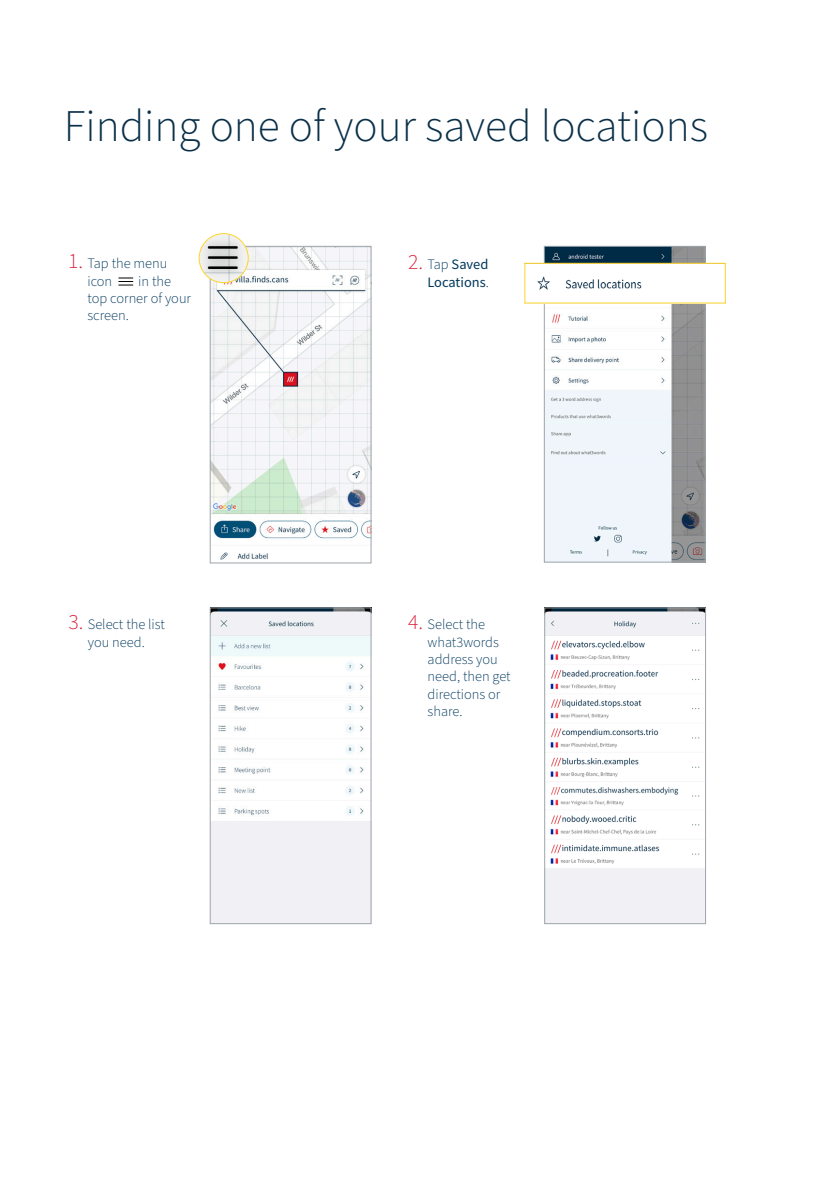
<style>
.page{position:relative;width:840px;height:1191px;background:#fff}
.page>*{position:absolute;margin:0;border:0;box-sizing:border-box;transform-origin:0 0}
.t1{font:300 45.2px "Source Sans Pro";color:#0a3049}
.t2{font:300 14.4px/17.2px "Source Sans Pro";color:#00385c}
.t3{font:14.4px/17.2px "Source Sans Pro";color:#00385c;text-align:right}
.s1{font-size:21.6px;color:#da1f3d}
.s2{font-weight:300;font-size:21.6px;color:#da1f3d}
.s3{font-weight:300}
</style>
<div class="page">
<img style="left:546px;top:248px;width:157px;height:312px">
<div style="left:544px;top:246px;width:161px;height:316px;border:1px solid #9da5ab"></div>
<img style="left:212px;top:609px;width:157px;height:313px">
<div style="left:210px;top:607px;width:161px;height:317px;border:1px solid #9da5ab"></div>
<img style="left:212px;top:248px;width:157px;height:312px">
<div style="left:210px;top:246px;width:161px;height:317px;border:1px solid #9da5ab"></div>
<img style="left:199px;top:234px;width:49px;height:49px;border-radius:25px">
<div style="left:198px;top:233px;width:50px;height:50px;border:1px solid #ffd42c;border-radius:50%"></div>
<img style="left:546px;top:609px;width:157px;height:313px">
<div style="left:544px;top:607px;width:161px;height:317px;border:1px solid #9da5ab"></div>
<img style="left:537px;top:265px;width:168px;height:36px">
<div style="left:524px;top:263px;width:201px;height:40px;border:1px solid #ffd42c"></div>
<svg style="left:119px;top:277px;width:14px;height:8px"></svg>
<p class="t1" style="left:64px;top:96px;width:645px">Finding one of your saved locations</p>
<p class="t2" style="left:87px;top:255px;width:81px;text-indent:-19px"><span class="s1">1.</span> Tap the menu icon</p>
<p class="t2" style="left:87px;top:273px;width:105px;text-indent:51px">in the top corner of your screen.</p>
<p class="t2" style="left:68px;top:616px;width:98px;text-align:center"><span class="s1">3.</span> Select the list you need.</p>
<p class="t3" style="left:408px;top:256px;width:82px"><span class="s2">2.</span> <span class="s3">Tap</span> Saved<br>Locations<span class="s3">.</span></p>
<p class="t2" style="left:427px;top:616px;width:85px;text-indent:-19px"><span class="s1">4.</span> Select the what3words address you need, then get directions or share.</p>
</div>
